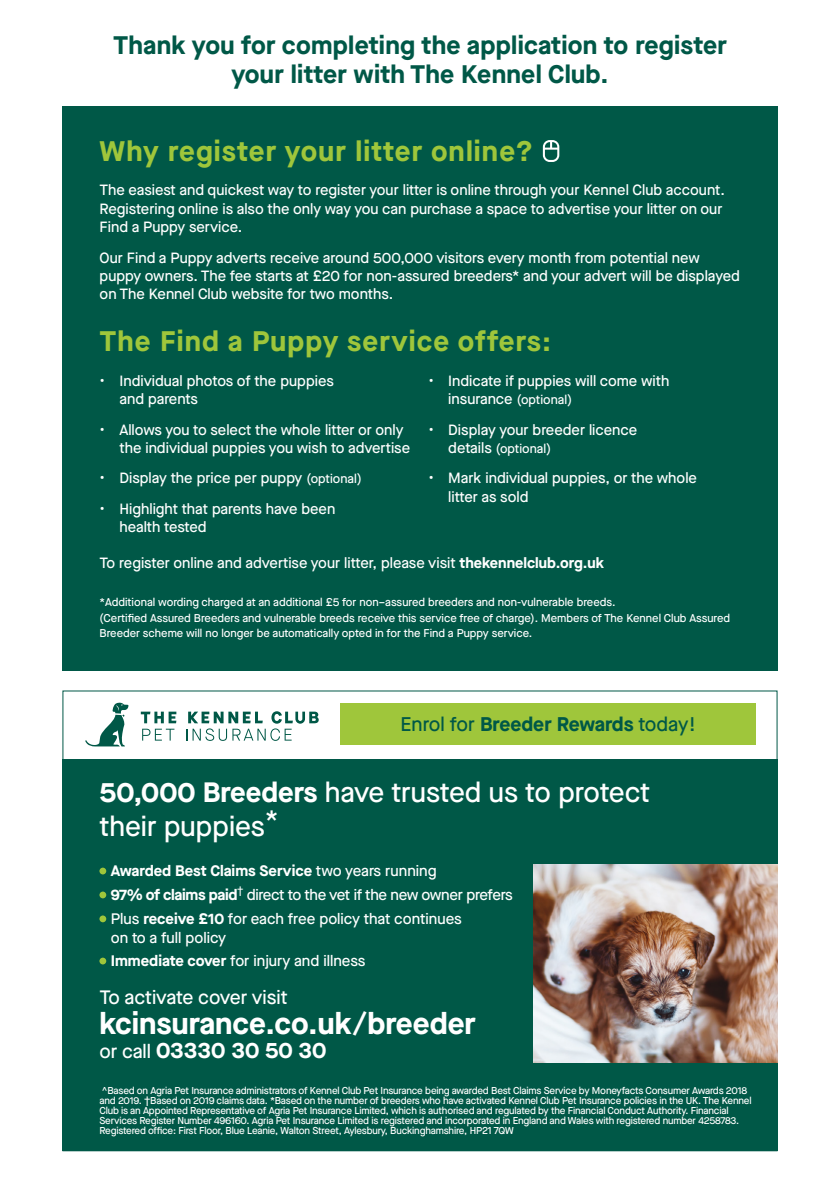
<style>
.page{position:relative;width:840px;height:1191px;background:#fff}
.page>*{position:absolute;margin:0;border:0;box-sizing:border-box;transform-origin:0 0}
.t1{font:700 30.2px "Maison Neue";color:#fff}
.t2{font:700 28.2px "Maison Neue";letter-spacing:.04em;color:#9fc63b}
.t3{font:500 28px/33.8px "Maison Neue";color:#fff}
.t4{font:700 25.4px/29.6px "Maison Neue";letter-spacing:.01em;color:#005847;text-align:center}
.t5{font:700 22.2px "Maison Neue";color:#fff}
.t6{font:500 19.8px "Maison Neue";color:#005847}
.t7{font:500 19.4px "Maison Neue";color:#fff}
.t8{font:500 15.2px/24px "Maison Neue";letter-spacing:-.02em;color:#fff}
.t9{font:500 15.2px/24px "Maison Neue";color:#fff}
.t10{font:500 14.8px/18.4px "Maison Neue";color:#fff}
.t11{font:500 12.8px "Maison Neue";color:#fff}
.t12{font:500 11.4px/15.6px "Maison Neue";color:#fff}
.t13{font:500 10px/10px "Maison Neue";letter-spacing:-.02em;color:#fff}
.s1{font-size:12.8px}
.s2{font-size:14.8px}
.s3{font-weight:700}
.s4{font-weight:500;font-size:19.4px}
</style>
<div class="page">
<div style="left:62px;top:107px;width:715px;height:563px;background:#005847"></div>
<svg style="left:542px;top:140px;width:17px;height:22px"></svg>
<div style="left:62px;top:759px;width:715px;height:392px;background:#005847"></div>
<img style="left:533px;top:865px;width:244px;height:198px">
<div style="left:99px;top:867px;width:7px;height:7px;background:#9fc63b;border-radius:50%"></div>
<div style="left:99px;top:891px;width:7px;height:7px;background:#9fc63b;border-radius:50%"></div>
<div style="left:99px;top:915px;width:7px;height:7px;background:#9fc63b;border-radius:50%"></div>
<div style="left:99px;top:957px;width:7px;height:7px;background:#9fc63b;border-radius:50%"></div>
<svg style="left:85px;top:702px;width:43px;height:44px"></svg>
<svg style="left:141px;top:711px;width:177px;height:30px"></svg>
<div style="left:340px;top:702px;width:415px;height:42px;background:#9fc63b"></div>
<h3 class="t4" style="left:113px;top:29px;width:615px">Thank you for completing the application to register your litter with The Kennel Club.</h3>
<h2 class="t2" style="left:100px;top:131px;width:435px">Why register your litter online?</h2>
<p class="t10" style="left:100px;top:181px;width:626px">The easiest and quickest way to register your litter is online through your Kennel Club account.<br>Registering online is also the only way you can purchase a space to advertise your litter on our<br>Find a Puppy service.</p>
<p class="t10" style="left:100px;top:248px;width:641px">Our Find a Puppy adverts receive around 500,000 visitors every month from potential new puppy owners. The fee starts at £20 for non-assured breeders* and your advert will be displayed on The Kennel Club website for two months.</p>
<h2 class="t2" style="left:100px;top:321px;width:452px">The Find a Puppy service offers:</h2>
<p class="t10" style="left:119px;top:371px;width:216px;text-indent:-20px">• Individual photos of the puppies and parents</p>
<p class="t10" style="left:119px;top:420px;width:292px;text-indent:-20px">• Allows you to select the whole litter or only the individual puppies you wish to advertise</p>
<p class="t10" style="left:100px;top:469px;width:263px">• Display the price per puppy <span class="s1">(optional)</span></p>
<p class="t10" style="left:119px;top:499px;width:217px;text-indent:-20px">• Highlight that parents have been health tested</p>
<p class="t10" style="left:428px;top:371px;width:242px">• Indicate if puppies will come with</p>
<p class="t11" style="left:448px;top:391px;width:125px"><span class="s2">insurance</span> (optional)</p>
<p class="t10" style="left:428px;top:420px;width:210px">• Display your breeder licence</p>
<p class="t11" style="left:448px;top:440px;width:104px"><span class="s2">details</span> (optional)</p>
<p class="t10" style="left:448px;top:469px;width:250px;text-indent:-20px">• Mark individual puppies, or the whole litter as sold</p>
<p class="t10" style="left:100px;top:553px;width:506px">To register online and advertise your litter, please visit <span class="s3">thekennelclub.org.uk</span></p>
<p class="t12" style="left:100px;top:594px;width:631px">*Additional wording charged at an additional £5 for non–assured breeders and non-vulnerable breeds.<br>(Certified Assured Breeders and vulnerable breeds receive this service free of charge). Members of The Kennel Club Assured<br>Breeder scheme will no longer be automatically opted in for the Find a Puppy service.</p>
<h3 class="t6" style="left:400px;top:710px;width:297px">Enrol for <span class="s3">Breeder Rewards</span> today!</h3>
<h3 class="t3" style="left:99px;top:775px;width:552px"><span class="s3">50,000 Breeders</span> have trusted us to protect their puppies*</h3>
<p class="t8" style="left:111px;top:859px;width:403px"><span class="s3">Awarded Best Claims Service</span> two years running<br><span class="s3">97% of claims paid</span><sup>†</sup> direct to the vet if the new owner prefers<br>Plus <span class="s3">receive £10</span> for each free policy that continues</p>
<p class="t9" style="left:111px;top:925px;width:256px">on to a full policy<br><span class="s3">Immediate cover</span> for injury and illness</p>
<h3 class="t7" style="left:99px;top:983px;width:190px">To activate cover visit</h3>
<h1 class="t1" style="left:99px;top:1001px;width:378px">kcinsurance.co.uk/breeder</h1>
<h3 class="t5" style="left:99px;top:1034px;width:228px"><span class="s4">or call</span> 03330 30 50 30</h3>
<p class="t13" style="left:99px;top:1085px;width:653px">^Based on Agria Pet Insurance administrators of Kennel Club Pet Insurance being awarded Best Claims Service by Moneyfacts Consumer Awards 2018 and 2019. †Based on 2019 claims data. *Based on the number of breeders who have activated Kennel Club Pet Insurance policies in the UK. The Kennel Club is an Appointed Representative of Agria Pet Insurance Limited, which is authorised and regulated by the Financial Conduct Authority. Financial Services Register Number 496160. Agria Pet Insurance Limited is registered and incorporated in England and Wales with registered number 4258783.<br>Registered office: First Floor, Blue Leanie, Walton Street, Aylesbury, Buckinghamshire, HP21 7QW</p>
</div>
